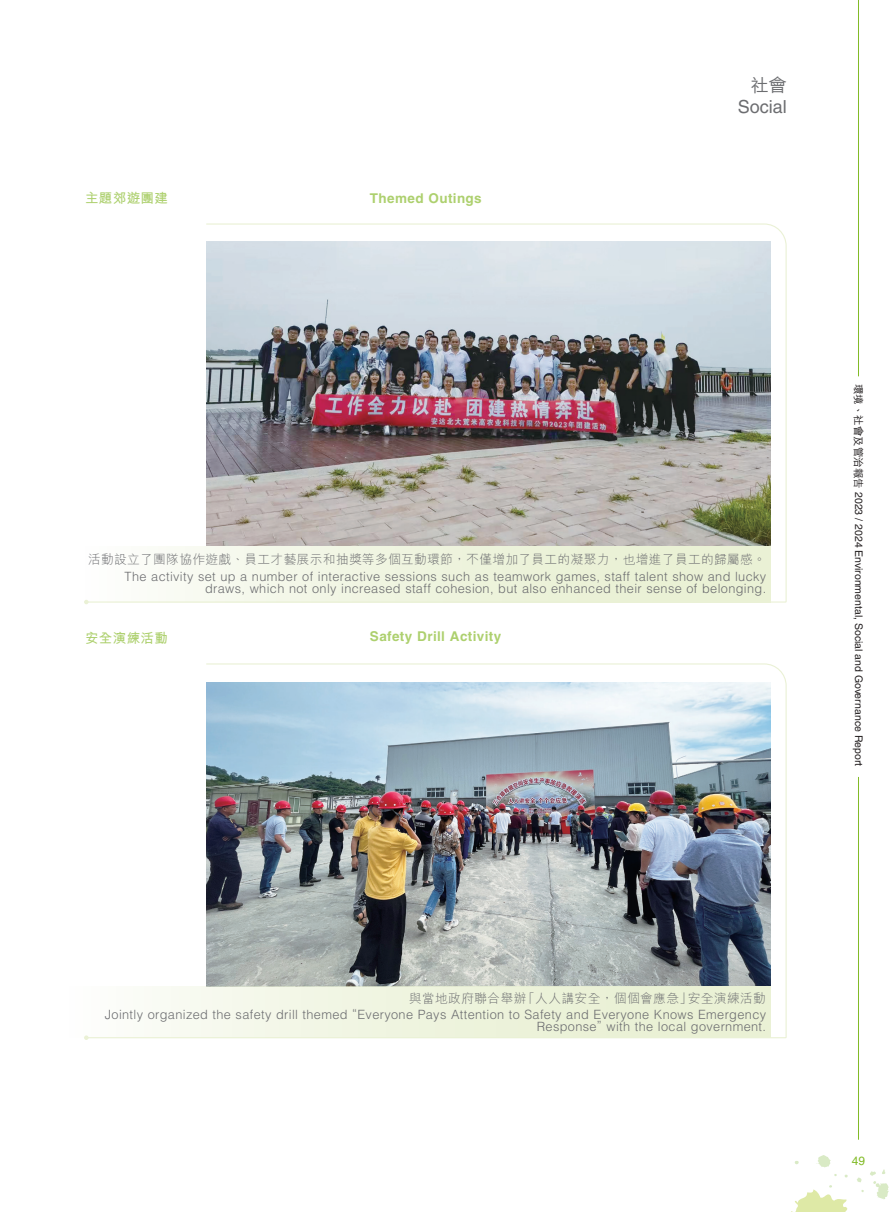
<style>
.page{position:relative;width:893px;height:1212px;background:#fff}
.page>*{position:absolute;margin:0;border:0;box-sizing:border-box;transform-origin:0 0}
.t1{font:18px "Helvetica LT Std";color:#6c6d70}
.t2{font:500 18px "M Hei HK";color:#6c6d70}
.t3{font:700 13.5px "Helvetica LT Std";letter-spacing:.03em;color:#add06e}
.t4{font:700 13.5px "M Hei HK";letter-spacing:.03em;color:#add06e}
.t5{font:300 12.75px/12px "Helvetica LT Std";letter-spacing:.03em;color:#6c6d70;text-align:right}
.t6{font:300 12.75px "M Hei HK";letter-spacing:.025em;color:#6c6d70}
.t7{font:12px "Helvetica LT Std";color:#82bb27}
.t8{font:10.5px "Helvetica LT Std";color:#231f20}
.s1{font-family:"M Hei HK";font-weight:500}
</style>
<div class="page">
<svg style="left:857px;top:1177px;width:5px;height:5px"></svg>
<svg style="left:870px;top:1169px;width:19px;height:30px"></svg>
<svg style="left:794px;top:1161px;width:5px;height:3px"></svg>
<svg style="left:791px;top:1185px;width:57px;height:27px"></svg>
<svg style="left:816px;top:1155px;width:15px;height:13px"></svg>
<hr style="left:858px;top:0;width:1px;height:376px;background:#82bb27">
<hr style="left:858px;top:777px;width:1px;height:363px;background:#82bb27">
<img style="left:89px;top:223px;width:698px;height:380px">
<svg style="left:84px;top:600px;width:5px;height:4px"></svg>
<svg style="left:89px;top:663px;width:698px;height:376px"></svg>
<svg style="left:84px;top:1037px;width:5px;height:3px"></svg>
<img style="left:207px;top:682px;width:563px;height:304px">
<div style="left:69px;top:986px;width:701px;height:51px;background:linear-gradient(to right,#fbfcf7,#e6eecd)"></div>
<p class="t4" style="left:85px;top:189px;width:84px">主題郊遊團建</p>
<p class="t3" style="left:370px;top:190px;width:113px">Themed Outings</p>
<h1 class="t2" style="left:751px;top:72px;width:38px">社會</h1>
<h1 class="t1" style="left:738px;top:96px;width:51px">Social</h1>
<p class="t6" style="left:88px;top:553px;width:679px">活動設立了團隊協作遊戲、員工才藝展示和抽獎等多個互動環節，不僅增加了員工的凝聚力，也增進了員工的歸屬感。</p>
<p class="t5" style="left:125px;top:570px;width:643px">The activity set up a number of interactive sessions such as teamwork games, staff talent show and lucky draws, which not only increased staff cohesion, but also enhanced their sense of belonging.</p>
<p class="t4" style="left:85px;top:628px;width:84px">安全演練活動</p>
<p class="t3" style="left:370px;top:628px;width:133px">Safety Drill Activity</p>
<p class="t8" style="left:865px;top:384px;width:384px;rotate:90deg"><span class="s1">環境、社會及管治報告</span> 2023 / 2024 Environmental, Social and Governance Report</p>
<p class="t6" style="left:409px;top:991px;width:359px">與當地政府聯合舉辦「人人講安全，個個會應急」安全演練活動</p>
<p class="t5" style="left:105px;top:1008px;width:663px">Jointly organized the safety drill themed “Everyone Pays Attention to Safety and Everyone Knows Emergency<br>Response” with the local government.</p>
<p class="t7" style="left:852px;top:1154px;width:15px">49</p>
</div>
